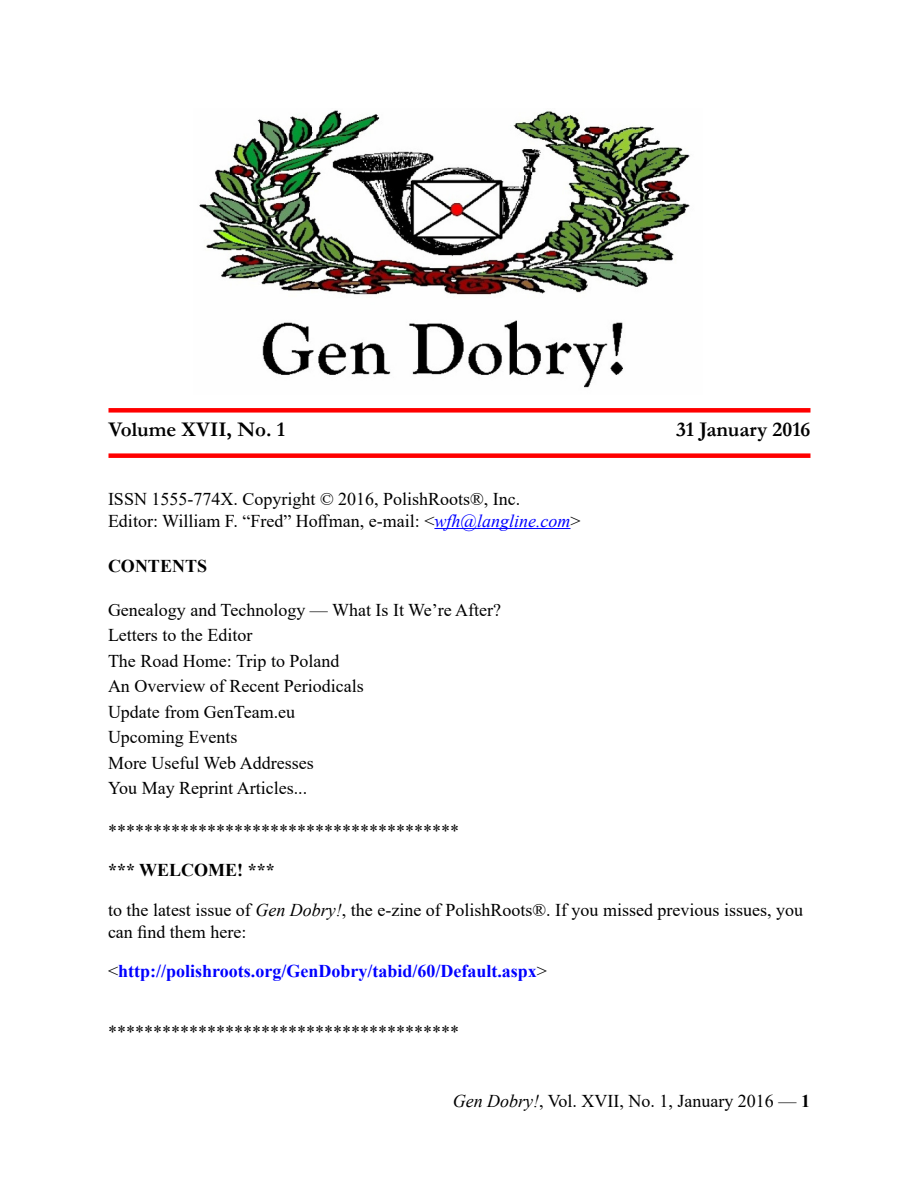
<style>
.page{position:relative;width:918px;height:1188px;background:#fff}
.page>*{position:absolute;margin:0;border:0;box-sizing:border-box;transform-origin:0 0}
.t1{font:700 21px "Garamond";color:#000}
.t2{font:18px/21.6px "Times New Roman";color:#000}
.t3{font:700 18px "Times New Roman";color:#00f}
.t4{font:700 18px "Times New Roman";color:#000}
.s1{font-style:italic;color:#00f}
.s2{font-style:italic}
.s3{font-weight:400;color:#000}
.s4{font-weight:700}
</style>
<div class="page">
<img style="left:199px;top:110px;width:491px;height:278px">
<div style="left:108px;top:408px;width:702px;height:5px;background:#f00"></div>
<div style="left:108px;top:453px;width:702px;height:5px;background:#f00"></div>
<hr style="left:434px;top:528px;width:137px;height:1px;background:#00f">
<p class="t1" style="left:108px;top:415px;width:178px">Volume XVII, No. 1</p>
<p class="t1" style="left:676px;top:415px;width:136px">31 January 2016</p>
<p class="t2" style="left:108px;top:488px;width:414px">ISSN 1555-774X. Copyright © 2016, PolishRoots®, Inc.</p>
<p class="t2" style="left:108px;top:509px;width:474px">Editor: William F. “Fred” Hoffman, e-mail: &lt;<span class="s1">wfh@langline.com</span>&gt;</p>
<p class="t4" style="left:108px;top:553px;width:101px">CONTENTS</p>
<p class="t2" style="left:108px;top:598px;width:395px">Genealogy and Technology — What Is It We’re After?</p>
<p class="t2" style="left:108px;top:624px;width:146px">Letters to the Editor</p>
<p class="t2" style="left:108px;top:649px;width:233px">The Road Home: Trip to Poland</p>
<p class="t2" style="left:108px;top:675px;width:257px">An Overview of Recent Periodicals</p>
<p class="t2" style="left:108px;top:700px;width:189px">Update from GenTeam.eu</p>
<p class="t2" style="left:108px;top:726px;width:131px">Upcoming Events</p>
<p class="t2" style="left:108px;top:751px;width:207px">More Useful Web Addresses</p>
<p class="t2" style="left:108px;top:777px;width:201px">You May Reprint Articles...</p>
<p class="t2" style="left:108px;top:819px;width:352px">***************************************</p>
<p class="t4" style="left:108px;top:857px;width:168px">*** WELCOME! ***</p>
<p class="t2" style="left:108px;top:899px;width:697px">to the latest issue of <span class="s2">Gen Dobry!</span>, the e-zine of PolishRoots®. If you missed previous issues, you can find them here:</p>
<p class="t3" style="left:108px;top:958px;width:441px"><span class="s3">&lt;</span>http://polishroots.org/GenDobry/tabid/60/Default.aspx<span class="s3">&gt;</span></p>
<p class="t2" style="left:108px;top:1021px;width:352px">***************************************</p>
<p class="t2" style="left:453px;top:1089px;width:359px"><span class="s2">Gen Dobry!</span>, Vol. XVII, No. 1, January 2016 — <span class="s4">1</span></p>
</div>
